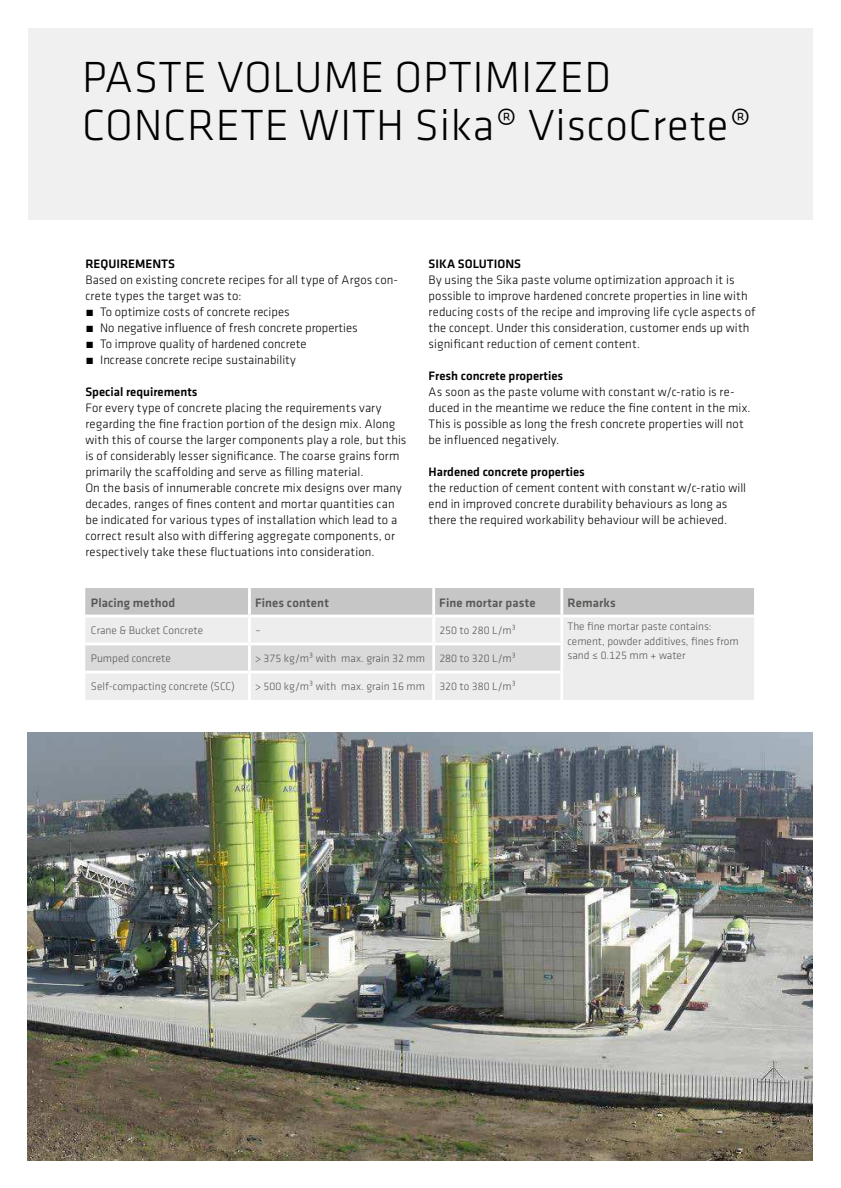
<style>
.page{position:relative;width:841px;height:1188px;background:#fff}
.page>*{position:absolute;margin:0;border:0;box-sizing:border-box;transform-origin:0 0}
.t1{font:300 45.15px/48px "Klavika";letter-spacing:.015em;color:#000}
.t2{font:300 12.75px/16px "Klavika";letter-spacing:.01em;color:#000}
.t3{font:500 12.75px "Klavika";color:#000}
.t4{font:500 12.75px "Klavika";letter-spacing:.01em;color:#575756}
.t5{font:300 11.25px/14.5px "Klavika";color:#575756}
</style>
<div class="page">
<div style="left:28px;top:28px;width:784px;height:192px;background:#ededed"></div>
<img style="left:28px;top:732px;width:784px;height:428px">
<div style="left:85px;top:588px;width:668px;height:27px;background:#c6c6c6"></div>
<div style="left:85px;top:617px;width:668px;height:83px;background:#ededed"></div>
<svg style="left:85px;top:645px;width:475px;height:55px;background:#e4e4e4"></svg>
<hr style="left:248px;top:588px;width:3px;height:27px;background:#fff">
<hr style="left:432px;top:588px;width:3px;height:27px;background:#fff">
<hr style="left:560px;top:588px;width:3px;height:27px;background:#fff">
<hr style="left:248px;top:617px;width:3px;height:26px;background:#fff">
<hr style="left:432px;top:617px;width:3px;height:26px;background:#fff">
<hr style="left:560px;top:617px;width:3px;height:26px;background:#fff">
<hr style="left:85px;top:643px;width:164px;height:2px;background:#fff">
<hr style="left:249px;top:643px;width:184px;height:2px;background:#fff">
<hr style="left:248px;top:645px;width:3px;height:26px;background:#fff">
<hr style="left:433px;top:643px;width:130px;height:2px;background:#fff">
<hr style="left:432px;top:645px;width:3px;height:26px;background:#fff">
<hr style="left:560px;top:645px;width:3px;height:26px;background:#fff">
<hr style="left:85px;top:671px;width:164px;height:2px;background:#fff">
<hr style="left:249px;top:671px;width:184px;height:2px;background:#fff">
<hr style="left:248px;top:673px;width:3px;height:27px;background:#fff">
<hr style="left:433px;top:671px;width:130px;height:2px;background:#fff">
<hr style="left:432px;top:673px;width:3px;height:27px;background:#fff">
<hr style="left:560px;top:673px;width:3px;height:27px;background:#fff">
<h1 class="t1" style="left:82px;top:54px;width:670px">PASTE VOLUME OPTIMIZED<br>CONCRETE WITH Sika® ViscoCrete®</h1>
<p class="t3" style="left:85px;top:258px;width:91px">REQUIREMENTS</p>
<p class="t2" style="left:85px;top:272px;width:314px">Based on existing concrete recipes for all type of Argos con&shy;crete types the target was to:<br>́ To optimize costs of concrete recipes<br>́ No negative inluence of fresh concrete properties<br>́ To improve quality of hardened concrete<br>́ Increase concrete recipe sustainability</p>
<p class="t3" style="left:85px;top:386px;width:114px">Special requirements</p>
<p class="t2" style="left:85px;top:400px;width:322px">For every type of concrete placing the requirements vary regarding the ine fraction portion of the design mix. Along with this of course the larger components play a role, but this is of considerably lesser signiicance. The coarse grains form primarily the scafolding and serve as illing material.<br>On the basis of innumerable concrete mix designs over many decades, ranges of ines content and mortar quantities can be indicated for various types of installation which lead to a correct result also with difering aggregate components, or respectively take these luctuations into consideration.</p>
<p class="t3" style="left:428px;top:258px;width:94px">SIKA SOLUTIONS</p>
<p class="t2" style="left:428px;top:272px;width:328px">By using the Sika paste volume optimization approach it is possible to improve hardened concrete properties in line with reducing costs of the recipe and improving life cycle aspects of the concept. Under this consideration, customer ends up with signiicant reduction of cement content.</p>
<p class="t3" style="left:428px;top:370px;width:136px">Fresh concrete properties</p>
<p class="t2" style="left:428px;top:384px;width:323px">As soon as the paste volume with constant w/c-ratio is re&shy;duced in the meantime we reduce the ine content in the mix.<br>This is possible as long the fresh concrete properties will not be inluenced negatively.</p>
<p class="t3" style="left:428px;top:466px;width:158px">Hardened concrete properties</p>
<p class="t2" style="left:428px;top:480px;width:319px">the reduction of cement content with constant w/c-ratio will end in improved concrete durability behaviours as long as there the required workability behaviour will be achieved.</p>
<p class="t4" style="left:91px;top:596px;width:86px">Placing method</p>
<p class="t4" style="left:255px;top:596px;width:75px">Fines content</p>
<p class="t4" style="left:439px;top:596px;width:98px">Fine mortar paste</p>
<p class="t4" style="left:567px;top:596px;width:50px">Remarks</p>
<p class="t5" style="left:91px;top:624px;width:114px">Crane &amp; Bucket Concrete</p>
<p class="t5" style="left:255px;top:624px;width:7px">–</p>
<p class="t5" style="left:439px;top:624px;width:78px">250 to 280 L/m³</p>
<p class="t5" style="left:567px;top:619px;width:173px">The ine mortar paste contains: cement, powder additives, ines from</p>
<p class="t5" style="left:91px;top:652px;width:81px">Pumped concrete</p>
<p class="t5" style="left:255px;top:652px;width:171px">&gt; 375 kg/m³ with max. grain 32 mm</p>
<p class="t5" style="left:439px;top:652px;width:78px">280 to 320 L/m³</p>
<p class="t5" style="left:567px;top:648px;width:119px">sand ≤ 0.125 mm + water</p>
<p class="t5" style="left:91px;top:680px;width:145px">Self-compacting concrete (SCC)</p>
<p class="t5" style="left:255px;top:680px;width:171px">&gt; 500 kg/m³ with max. grain 16 mm</p>
<p class="t5" style="left:439px;top:680px;width:78px">320 to 380 L/m³</p>
</div>
